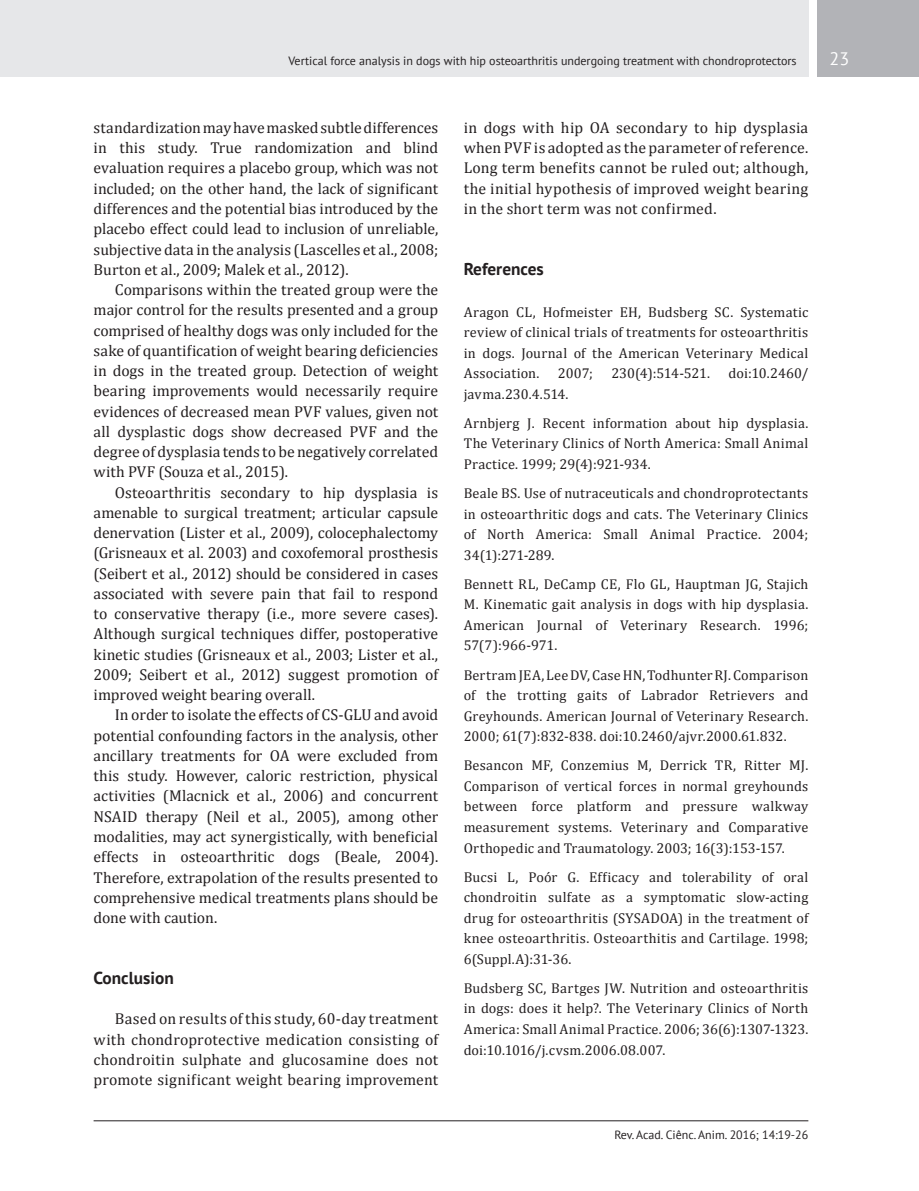
<style>
.page{position:relative;width:919px;height:1191px;background:#fff}
.page>*{position:absolute;margin:0;border:0;box-sizing:border-box;transform-origin:0 0}
.t1{font:18px "PT Sans";color:#fff}
.Título_1{font:700 17.25px "PT Sans";color:#231f20}
.TEXTO{font:15.75px/20.2px "Cambria";color:#231f20;text-align:justify}
.Referências{font:14.25px/20.5px "Cambria";letter-spacing:.015em;color:#231f20;text-align:justify}
.Referências-2{font:14.25px "Cambria";letter-spacing:-.02em;color:#231f20}
.t2{font:12px "PT Sans";color:#231f20}
</style>
<div class="page">
<div style="left:0;top:0;width:808px;height:77px;background:#e6e7e9"></div>
<div style="left:816px;top:0;width:102px;height:77px;background:#b2b3b7"></div>
<hr style="left:94px;top:1120px;width:714px;height:1px;background:#231f20">
<p class="t2" style="left:288px;top:53px;width:509px">Vertical force analysis in dogs with hip osteoarthritis undergoing treatment with chondroprotectors</p>
<p class="t1" style="left:829px;top:47px;width:21px">23</p>
<p class="TEXTO" style="left:94px;top:117px;width:346px">standardization may have masked subtle differences in this study. True randomization and blind evaluation requires a placebo group, which was not included; on the other hand, the lack of significant differences and the potential bias introduced by the placebo effect could lead to inclusion of unreliable, subjective data in the analysis (Lascelles et al., 2008; Burton et al., 2009; Malek et al., 2012).</p>
<p class="TEXTO" style="left:94px;top:279px;width:346px;text-indent:21px">Comparisons within the treated group were the major control for the results presented and a group comprised of healthy dogs was only included for the sake of quantification of weight bearing deficiencies in dogs in the treated group. Detection of weight bearing improvements would necessarily require evidences of decreased mean PVF values, given not all dysplastic dogs show decreased PVF and the degree of dysplasia tends to be negatively correlated with PVF (Souza et al., 2015).</p>
<p class="TEXTO" style="left:94px;top:482px;width:346px;text-indent:21px">Osteoarthritis secondary to hip dysplasia is amenable to surgical treatment; articular capsule denervation (Lister et al., 2009), colocephalectomy (Grisneaux et al. 2003) and coxofemoral prosthesis (Seibert et al., 2012) should be considered in cases associated with severe pain that fail to respond to conservative therapy (i.e., more severe cases).<br>Although surgical techniques differ, postoperative kinetic studies (Grisneaux et al., 2003; Lister et al., 2009; Seibert et al., 2012) suggest promotion of improved weight bearing overall.</p>
<p class="TEXTO" style="left:94px;top:705px;width:346px;text-indent:21px">In order to isolate the effects of CS-GLU and avoid potential confounding factors in the analysis, other ancillary treatments for OA were excluded from this study. However, caloric restriction, physical activities (Mlacnick et al., 2006) and concurrent NSAID therapy (Neil et al., 2005), among other modalities, may act synergistically, with beneficial effects in osteoarthritic dogs (Beale, 2004).<br>Therefore, extrapolation of the results presented to comprehensive medical treatments plans should be done with caution.</p>
<p class="Título_1" style="left:94px;top:966px;width:82px">Conclusion</p>
<p class="TEXTO" style="left:94px;top:1008px;width:346px;text-indent:21px">Based on results of this study, 60-day treatment with chondroprotective medication consisting of chondroitin sulphate and glucosamine does not promote significant weight bearing improvement</p>
<p class="TEXTO" style="left:463px;top:117px;width:346px">in dogs with hip OA secondary to hip dysplasia when PVF is adopted as the parameter of reference.<br>Long term benefits cannot be ruled out; although, the initial hypothesis of improved weight bearing in the short term was not confirmed.</p>
<p class="Título_1" style="left:463px;top:257px;width:81px">References</p>
<p class="Referências" style="left:463px;top:301px;width:346px">Aragon CL, Hofmeister EH, Budsberg SC. Systematic review of clinical trials of treatments for osteoarthritis in dogs. Journal of the American Veterinary Medical Association.</p>
<p class="Referências" style="left:558px;top:363px;width:36px">2007;</p>
<p class="Referências-2" style="left:611px;top:365px;width:100px">230(4):514-521.</p>
<p class="Referências" style="left:728px;top:363px;width:81px">doi:10.2460/</p>
<p class="Referências" style="left:463px;top:383px;width:106px">javma.230.4.514.</p>
<p class="Referências" style="left:463px;top:413px;width:346px">Arnbjerg J. Recent information about hip dysplasia.<br>The Veterinary Clinics of North America: Small Animal Practice. 1999; 29(4):921-934.</p>
<p class="Referências" style="left:463px;top:483px;width:346px">Beale BS. Use of nutraceuticals and chondroprotectants in osteoarthritic dogs and cats. The Veterinary Clinics of North America: Small Animal Practice. 2004; 34(1):271-289.</p>
<p class="Referências" style="left:463px;top:573px;width:346px">Bennett RL, DeCamp CE, Flo GL, Hauptman JG, Stajich M. Kinematic gait analysis in dogs with hip dysplasia.<br>American Journal of Veterinary Research. 1996; 57(7):966-971.</p>
<p class="Referências" style="left:463px;top:664px;width:346px">Bertram JEA, Lee DV, Case HN, Todhunter RJ. Comparison of the trotting gaits of Labrador Retrievers and Greyhounds. American Journal of Veterinary Research.<br>2000; 61(7):832-838. doi:10.2460/ajvr.2000.61.832.</p>
<p class="Referências" style="left:463px;top:755px;width:346px">Besancon MF, Conzemius M, Derrick TR, Ritter MJ.<br>Comparison of vertical forces in normal greyhounds between force platform and pressure walkway measurement systems. Veterinary and Comparative Orthopedic and Traumatology. 2003; 16(3):153-157.</p>
<p class="Referências" style="left:463px;top:866px;width:346px">Bucsi L, Poór G. Efficacy and tolerability of oral chondroitin sulfate as a symptomatic slow-acting drug for osteoarthritis (SYSADOA) in the treatment of knee osteoarthritis. Osteoarthitis and Cartilage. 1998; 6(Suppl.A):31-36.</p>
<p class="Referências" style="left:463px;top:977px;width:346px">Budsberg SC, Bartges JW. Nutrition and osteoarthritis in dogs: does it help?. The Veterinary Clinics of North America: Small Animal Practice. 2006; 36(6):1307-1323. doi:10.1016/j.cvsm.2006.08.007.</p>
<p class="t2" style="left:614px;top:1126px;width:195px">Rev. Acad. Ciênc. Anim. 2016; 14:19-26</p>
</div>
